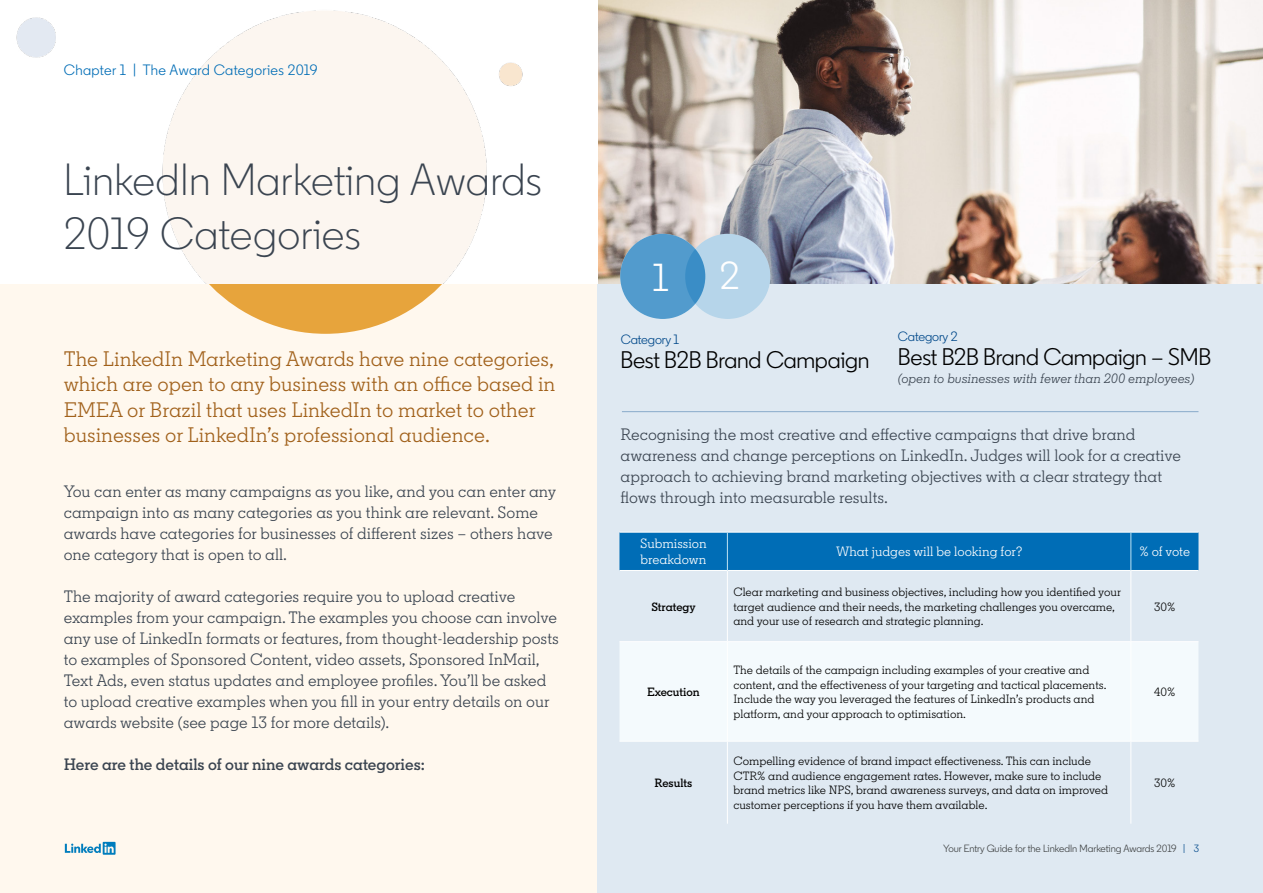
<style>
.page{position:relative;width:1263px;height:893px;background:#fff8ee}
.page>*{position:absolute;margin:0;border:0;box-sizing:border-box;transform-origin:0 0}
.t1{font:300 45px/54px "Community";letter-spacing:.01em;color:#3a4450}
.t2{font:39px "Community";color:#fff}
.t3{font:24px "Community";letter-spacing:-.01em;color:#000}
.t4{font:21px/25.2px "Community Slab";color:#a1611b}
.t5{font:16.5px/21px "Community Slab";color:#3a4450}
.t6{font:600 16.5px "Community Slab";color:#3a4450}
.t7{font:15px "Community";letter-spacing:.025em;color:#006db6}
.t8{font:13.5px/16.2px "Community Slab";color:#fff}
.t9{font:italic 13.5px "Community Slab";color:#3a4450}
.t10{font:13.5px "Community";letter-spacing:-.01em;color:#00488a}
.t11{font:12px/14.4px "Community Slab";color:#000}
.t12{font:600 12px "Community Slab";color:#000}
.t13{font:10.5px "Community";color:#3d4041}
.s1{color:#00488a}
</style>
<div class="page">
<div style="left:597px;top:17px;width:666px;height:876px;background:#dfe9f2"></div>
<img style="left:597px;top:0;width:666px;height:284px">
<div style="left:620px;top:234px;width:85px;height:85px;background:#529bcd;border-radius:50%"></div>
<svg style="left:685px;top:234px;width:85px;height:85px;background:#a5cbe5"></svg>
<div style="left:164px;top:11px;width:323px;height:323px;background:#e7a43c;border-radius:50%"></div>
<div style="left:0;top:0;width:597px;height:284px;background:linear-gradient(to right,#fefcfa,#fdfaf6)"></div>
<img style="left:16px;top:17px;width:40px;height:41px">
<div style="left:619px;top:533px;width:579px;height:37px;background:#006db6"></div>
<div style="left:619px;top:642px;width:579px;height:99px;background:#f4fafd"></div>
<hr style="left:619px;top:532px;width:108px;height:1px;background:#fff">
<hr style="left:727px;top:532px;width:404px;height:1px;background:#fff">
<hr style="left:1131px;top:532px;width:67px;height:1px;background:#fff">
<hr style="left:619px;top:570px;width:108px;height:1px;background:#fff">
<hr style="left:727px;top:570px;width:404px;height:1px;background:#fff">
<hr style="left:727px;top:571px;width:1px;height:70px;background:#fff">
<hr style="left:1131px;top:570px;width:67px;height:1px;background:#fff">
<hr style="left:1131px;top:571px;width:1px;height:70px;background:#fff">
<hr style="left:619px;top:641px;width:108px;height:1px;background:#fff">
<hr style="left:727px;top:641px;width:404px;height:1px;background:#fff">
<hr style="left:727px;top:642px;width:1px;height:99px;background:#fff">
<hr style="left:1131px;top:641px;width:67px;height:1px;background:#fff">
<hr style="left:1131px;top:642px;width:1px;height:99px;background:#fff">
<hr style="left:619px;top:741px;width:108px;height:1px;background:#fff">
<hr style="left:727px;top:741px;width:404px;height:1px;background:#fff">
<hr style="left:727px;top:741px;width:1px;height:83px;background:#fff">
<hr style="left:1131px;top:741px;width:67px;height:1px;background:#fff">
<hr style="left:1131px;top:741px;width:1px;height:83px;background:#fff">
<hr style="left:727px;top:532px;width:1px;height:38px;background:#bee3f3">
<hr style="left:1131px;top:532px;width:1px;height:38px;background:#bee3f3">
<hr style="left:622px;top:411px;width:576px;height:1px;background:#00488a">
<svg style="left:65px;top:842px;width:51px;height:13px"></svg>
<p class="t7" style="left:64px;top:61px;width:255px">Chapter 1 | The Award Categories 2019</p>
<h1 class="t1" style="left:64px;top:153px;width:480px">LinkedIn Marketing Awards<br>2019 Categories</h1>
<p class="t4" style="left:64px;top:346px;width:493px">The LinkedIn Marketing Awards have nine categories, which are open to any business with an office based in EMEA or Brazil that uses LinkedIn to market to other businesses or LinkedIn’s professional audience.</p>
<p class="t5" style="left:64px;top:481px;width:494px">You can enter as many campaigns as you like, and you can enter any campaign into as many categories as you think are relevant. Some awards have categories for businesses of different sizes – others have one category that is open to all.</p>
<p class="t5" style="left:64px;top:586px;width:497px">The majority of award categories require you to upload creative examples from your campaign. The examples you choose can involve any use of LinkedIn formats or features, from thought-leadership posts to examples of Sponsored Content, video assets, Sponsored InMail, Text Ads, even status updates and employee profiles. You’ll be asked to upload creative examples when you fill in your entry details on our awards website (see page 13 for more details).</p>
<p class="t6" style="left:64px;top:754px;width:363px">Here are the details of our nine awards categories:</p>
<h2 class="t2" style="left:653px;top:254px;width:17px">1</h2>
<h2 class="t2" style="left:720px;top:251px;width:21px">2</h2>
<p class="t10" style="left:621px;top:331px;width:60px">Category 1</p>
<p class="t10" style="left:898px;top:328px;width:61px">Category 2</p>
<h3 class="t3" style="left:620px;top:342px;width:592px">Best B2B Brand Campaign Best B2B Brand Campaign – SMB</h3>
<p class="t9" style="left:898px;top:370px;width:298px">(open to businesses with fewer than 200 employees)</p>
<p class="t5" style="left:620px;top:424px;width:562px">Recognising the most creative and effective campaigns that drive brand awareness and change perceptions on LinkedIn. Judges will look for a creative approach to achieving brand marketing objectives with a clear strategy that flows through into measurable results.</p>
<p class="t8" style="left:640px;top:535px;width:68px">Submission breakdown</p>
<p class="t8" style="left:836px;top:544px;width:188px">What judges will be looking for?</p>
<p class="t8" style="left:1139px;top:544px;width:52px">% of vote</p>
<p class="t12" style="left:651px;top:599px;width:46px">Strategy</p>
<p class="t11" style="left:733px;top:585px;width:389px">Clear marketing and business objectives, including how you identified your target audience and their needs, the marketing challenges you overcame, and your use of research and strategic planning.</p>
<p class="t11" style="left:1154px;top:599px;width:23px">30%</p>
<p class="t12" style="left:647px;top:684px;width:54px">Execution</p>
<p class="t12" style="left:654px;top:775px;width:39px">Results</p>
<p class="t11" style="left:733px;top:663px;width:375px">The details of the campaign including examples of your creative and content, and the effectiveness of your targeting and tactical placements.<br>Include the way you leveraged the features of LinkedIn’s products and platform, and your approach to optimisation.</p>
<p class="t11" style="left:733px;top:754px;width:376px">Compelling evidence of brand impact effectiveness. This can include CTR% and audience engagement rates. However, make sure to include brand metrics like NPS, brand awareness surveys, and data on improved customer perceptions if you have them available.</p>
<p class="t11" style="left:1154px;top:685px;width:23px">40%</p>
<p class="t11" style="left:1154px;top:776px;width:23px">30%</p>
<p class="t13" style="left:943px;top:842px;width:258px">Your Entry Guide for the LinkedIn Marketing Awards 2019 <span class="s1">| 3</span></p>
</div>
